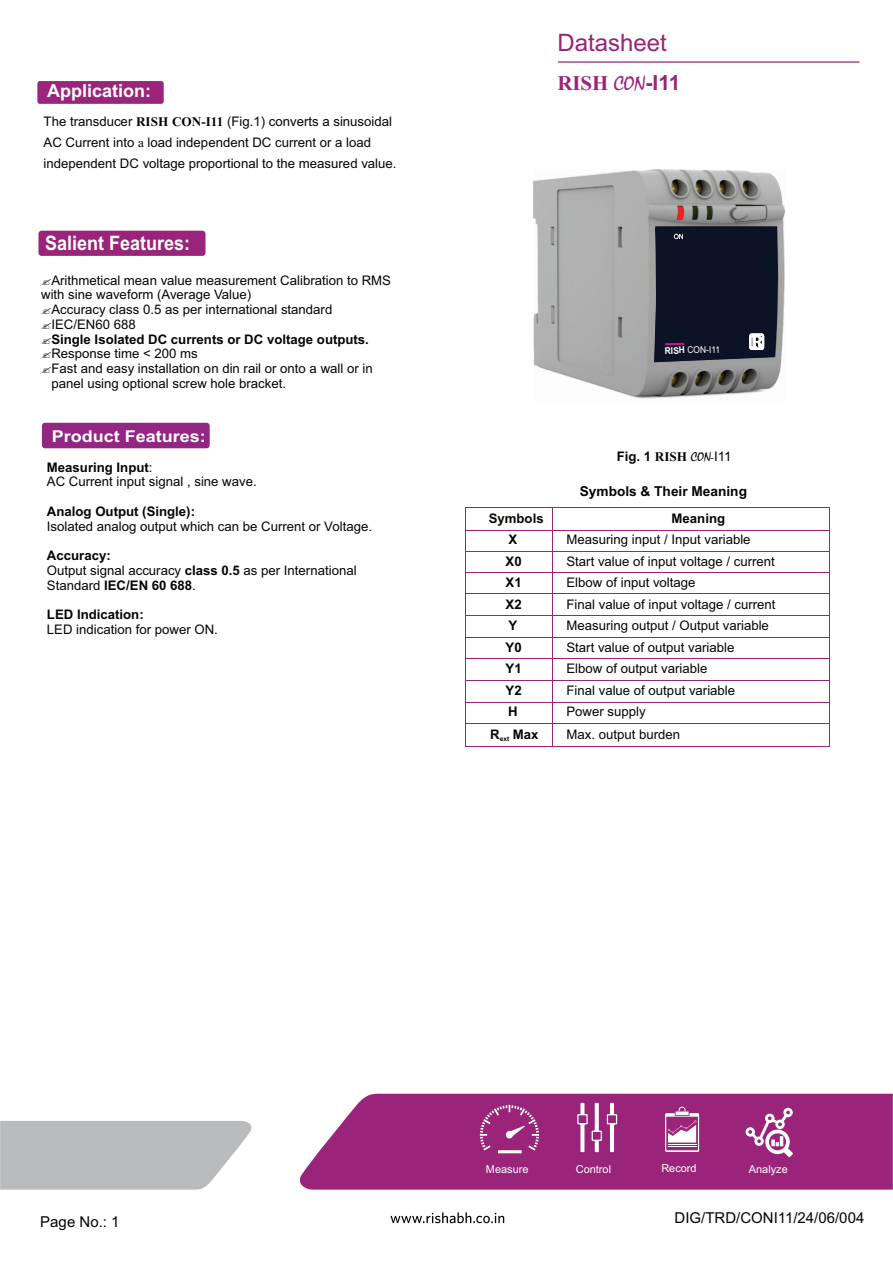
<style>
.page{position:relative;width:893px;height:1263px;background:#fff}
.page>*{position:absolute;margin:0;border:0;box-sizing:border-box;transform-origin:0 0}
.t1{font:24px "Arial";color:#9a247a}
.t2{font:700 20.85px "Times New Roman";color:#9a247a}
.t3{font:700 19.95px "Arial";color:#fff;scale:.9 1}
.t4{font:700 18px "Arial";color:#fff}
.t5{font:700 16.35px "Arial";color:#fff;scale:1.1 1}
.t6{font:15px "Arial";color:#040504}
.t7{font:700 13.65px "Arial";color:#040504}
.t8{font:13.2px/14.7px "Arial";color:#040504}
.t9{font:700 13.2px "Arial";color:#040504}
.t10{font:700 13.2px "Arial";color:#0d0906}
.t11{font:10.95px "Arial";color:#fff}
.t12{font:9.3px "Arial";color:#fff;scale:.91 1}
.s1{font-family:"Times New Roman";font-weight:700}
.s2{font-family:"Times New Roman"}
.s3{font-weight:700}
.s4{font-family:"Mistral";font-weight:400}
.s5{font-family:"Arial"}
.s6{font-weight:400}
</style>
<div class="page">
<hr style="left:558px;top:61px;width:301px;height:2px;background:#9a247a">
<svg style="left:299px;top:1093px;width:594px;height:96px;background:#a13383"></svg>
<svg style="left:0;top:1121px;width:252px;height:69px;background:#bfc0c2"></svg>
<svg style="left:665px;top:1107px;width:34px;height:45px"></svg>
<svg style="left:746px;top:1108px;width:47px;height:49px"></svg>
<svg style="left:577px;top:1103px;width:40px;height:49px"></svg>
<hr style="left:498px;top:1150px;width:24px;height:3px;background:#fff">
<svg style="left:480px;top:1105px;width:59px;height:45px;background:#a6408b"></svg>
<svg style="left:390px;top:1212px;width:114px;height:11px"></svg>
<div style="left:37px;top:81px;width:127px;height:23px;background:#9c247a;border-radius:3px"></div>
<div style="left:38px;top:231px;width:167px;height:25px;background:#9a247a;border-radius:3px"></div>
<div style="left:42px;top:423px;width:168px;height:25px;background:#932583;border-radius:3px"></div>
<hr style="left:465px;top:508px;width:365px;height:1px;background:#9a247a">
<hr style="left:465px;top:594px;width:365px;height:1px;background:#9a247a">
<hr style="left:465px;top:615px;width:365px;height:1px;background:#9a247a">
<hr style="left:465px;top:637px;width:365px;height:1px;background:#9a247a">
<hr style="left:465px;top:658px;width:365px;height:1px;background:#9a247a">
<hr style="left:465px;top:680px;width:365px;height:1px;background:#9a247a">
<hr style="left:465px;top:723px;width:365px;height:1px;background:#9a247a">
<hr style="left:465px;top:508px;width:1px;height:238px;background:#9a247a">
<img style="left:534px;top:170px;width:250px;height:229px">
<svg style="left:654px;top:226px;width:124px;height:136px;background:#171d30"></svg>
<svg style="left:676px;top:206px;width:8px;height:14px"></svg>
<hr style="left:465px;top:746px;width:365px;height:1px;background:#9a247a">
<hr style="left:465px;top:702px;width:365px;height:1px;background:#9a247a">
<hr style="left:465px;top:572px;width:365px;height:1px;background:#9a247a">
<hr style="left:465px;top:551px;width:365px;height:1px;background:#9a247a">
<hr style="left:465px;top:530px;width:365px;height:1px;background:#9a247a">
<hr style="left:552px;top:508px;width:1px;height:238px;background:#9a247a">
<hr style="left:829px;top:508px;width:1px;height:239px;background:#9a247a">
<h3 class="t4" style="left:47px;top:84px;width:106px">Application:</h3>
<p class="t8" style="left:44px;top:112px;width:354px;line-height:21px">The transducer <span class="s1">RISH CON-I11</span> (Fig.1) converts a sinusoidal<br>AC Current into <span class="s2">a</span> load independent DC current or a load independent DC voltage proportional to the measured value.</p>
<h3 class="t3" style="left:45px;top:235px;width:163px">Salient Features:</h3>
<p class="t8" style="left:51px;top:274px;width:341px">Arithmetical mean value measurement Calibration to RMS</p>
<p class="t8" style="left:41px;top:289px;width:212px">with sine waveform (Average Value)</p>
<p class="t8" style="left:51px;top:303px;width:282px">Accuracy class 0.5 as per international standard</p>
<p class="t8" style="left:51px;top:318px;width:86px">IEC/EN60 688</p>
<p class="t9" style="left:51px;top:334px;width:319px">Single Isolated DC currents or DC voltage outputs.</p>
<p class="t8" style="left:51px;top:348px;width:323px">Response time &lt; 200 ms<br>Fast and easy installation on din rail or onto a wall or in panel using optional screw hole bracket.</p>
<p class="t5" style="left:52px;top:430px;width:142px">Product Features:</p>
<p class="t8" style="left:47px;top:461px;width:211px"><span class="s3">Measuring Input</span>:<br>AC Current input signal , sine wave.</p>
<p class="t9" style="left:47px;top:506px;width:150px">Analog Output (Single):</p>
<p class="t8" style="left:47px;top:520px;width:327px">Isolated analog output which can be Current or Voltage.</p>
<p class="t8" style="left:47px;top:549px;width:311px"><span class="s3">Accuracy:<br></span>Output signal accuracy <span class="s3">class 0.5</span> as per International<br>Standard <span class="s3">IEC/EN 60 688</span>.</p>
<p class="t9" style="left:47px;top:609px;width:98px">LED Indication:</p>
<p class="t8" style="left:47px;top:623px;width:172px">LED indication for power ON.</p>
<h1 class="t1" style="left:557px;top:33px;width:111px">Datasheet</h1>
<h2 class="t2" style="left:557px;top:76px;width:125px">RISH <span class="s4">CON</span><span class="s5">-I11</span></h2>
<p class="t12" style="left:665px;top:347px;width:62px;rotate:-1deg"><span class="s3">RISH</span> CON-I11</p>
<p class="t9" style="left:617px;top:451px;width:116px">Fig. 1 <span class="s2">RISH</span> <span class="s4">CON-</span><span class="s6">I11</span></p>
<p class="t7" style="left:580px;top:486px;width:169px">Symbols &amp; Their Meaning</p>
<p class="t10" style="left:489px;top:513px;width:57px">Symbols</p>
<p class="t9" style="left:672px;top:513px;width:55px">Meaning</p>
<p class="t9" style="left:508px;top:535px;width:10px">X</p>
<p class="t8" style="left:566px;top:533px;width:186px">Measuring input / Input variable</p>
<p class="t9" style="left:506px;top:556px;width:18px">X0</p>
<p class="t8" style="left:566px;top:555px;width:210px">Start value of input voltage / current</p>
<p class="t9" style="left:506px;top:577px;width:18px">X1</p>
<p class="t8" style="left:566px;top:576px;width:131px">Elbow of input voltage</p>
<p class="t9" style="left:506px;top:599px;width:18px">X2</p>
<p class="t8" style="left:566px;top:598px;width:211px">Final value of input voltage / current</p>
<p class="t9" style="left:508px;top:621px;width:10px">Y</p>
<p class="t8" style="left:566px;top:620px;width:204px">Measuring output / Output variable</p>
<p class="t9" style="left:506px;top:642px;width:18px">Y0</p>
<p class="t8" style="left:566px;top:641px;width:170px">Start value of output variable</p>
<p class="t9" style="left:506px;top:664px;width:18px">Y1</p>
<p class="t8" style="left:566px;top:662px;width:142px">Elbow of output variable</p>
<p class="t9" style="left:506px;top:685px;width:18px">Y2</p>
<p class="t8" style="left:566px;top:684px;width:170px">Final value of output variable</p>
<p class="t9" style="left:508px;top:707px;width:11px">H</p>
<p class="t8" style="left:566px;top:706px;width:81px">Power supply</p>
<p class="t9" style="left:490px;top:729px;width:50px">R<sub>ext</sub> Max</p>
<p class="t8" style="left:566px;top:728px;width:115px">Max. output burden</p>
<p class="t11" style="left:486px;top:1165px;width:44px">Measure</p>
<p class="t11" style="left:576px;top:1165px;width:37px">Control</p>
<p class="t11" style="left:661px;top:1164px;width:37px">Record</p>
<p class="t11" style="left:749px;top:1165px;width:40px">Analyze</p>
<p class="t6" style="left:40px;top:1215px;width:81px">Page No.: 1</p>
<p class="t6" style="left:674px;top:1212px;width:191px">DIG/TRD/CONI11/24/06/004</p>
</div>
